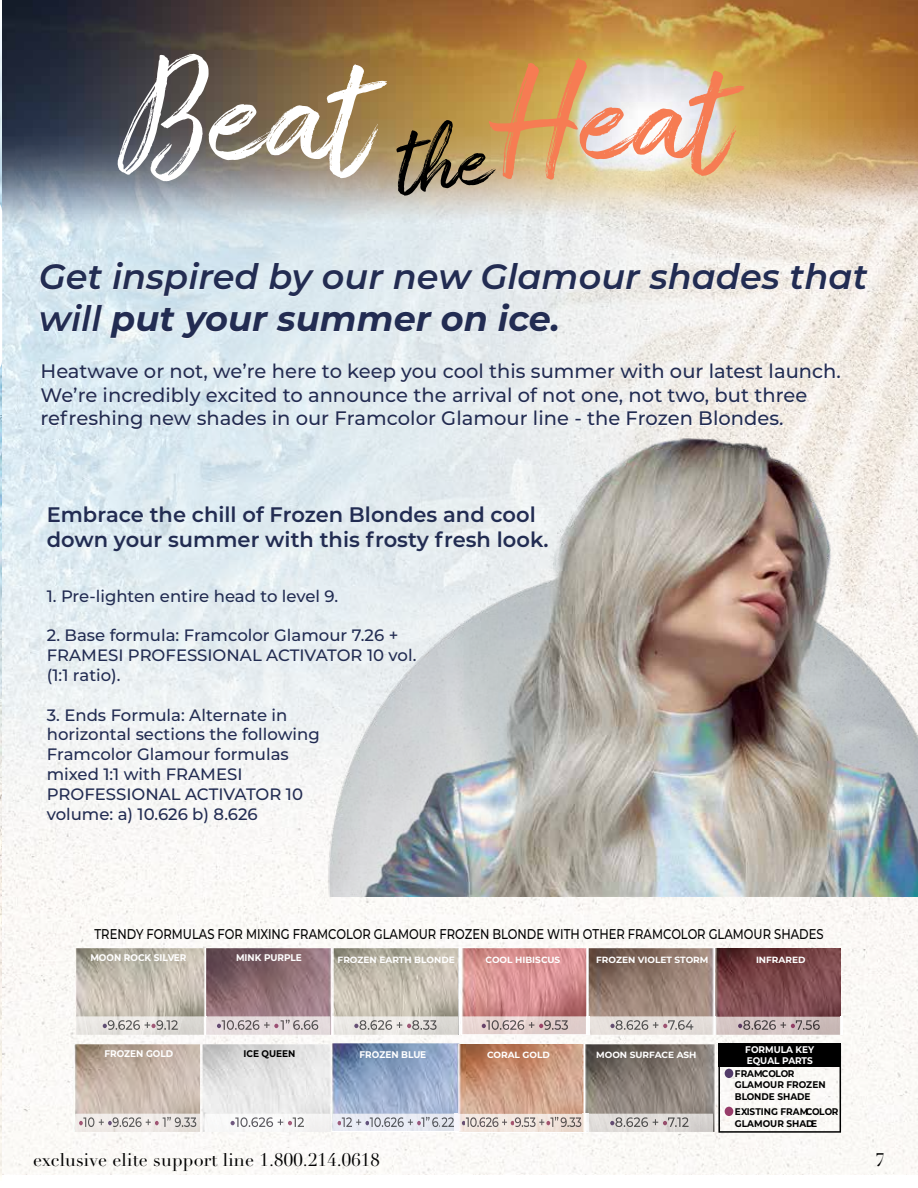
<style>
.page{position:relative;width:918px;height:1188px;background:#fff}
.page>*{position:absolute;margin:0;border:0;box-sizing:border-box;transform-origin:0 0}
.t1{font:156.6px "Amithen";color:#fff}
.t2{font:italic 600 35.1px/42.2px "Montserrat";color:#222c52}
.t3{font:600 21px/25.2px "Montserrat";color:#222c52}
.t4{font:500 19.5px/23.4px "Montserrat";color:#222c52}
.t5{font:18px "Didot LT Pro";letter-spacing:.01em;color:#000}
.t6{font:500 16.5px/19.8px "Montserrat";color:#222c52}
.t7{font:500 14.1px "Montserrat";color:#000;scale:.82 1}
.t8{font:700 9.6px/11.6px "Montserrat";color:#000;scale:.93 1}
.t9{font:700 9.6px/11.6px "Montserrat";color:#fff;scale:.93 1}
.t10{font:700 9px "Montserrat";color:#fff}
.s1{font-size:144.9px;color:#f67c53}
.s2{font-weight:700}
</style>
<div class="page">
<img style="left:2px;top:357px;width:916px;height:817px">
<img style="left:1px;top:0;width:917px;height:357px">
<img style="left:0;top:29px;width:1px;height:1147px">
<img style="left:309px;top:381px;width:609px;height:515px">
<img style="left:75px;top:948px;width:129px;height:87px">
<img style="left:206px;top:948px;width:126px;height:87px">
<img style="left:334px;top:948px;width:253px;height:87px">
<img style="left:458px;top:948px;width:1px;height:86px">
<img style="left:589px;top:948px;width:251px;height:69px">
<img style="left:587px;top:948px;width:2px;height:69px">
<img style="left:73px;top:1044px;width:127px;height:88px">
<img style="left:203px;top:1043px;width:262px;height:89px">
<img style="left:457px;top:1044px;width:125px;height:70px">
<img style="left:582px;top:1044px;width:134px;height:88px">
<img style="left:76px;top:1017px;width:128px;height:18px">
<svg style="left:103px;top:1020px;width:29px;height:10px"></svg>
<img style="left:133px;top:1020px;width:17px;height:10px">
<svg style="left:151px;top:1020px;width:27px;height:10px"></svg>
<img style="left:75px;top:1114px;width:125px;height:18px">
<svg style="left:79px;top:1121px;width:4px;height:4px"></svg>
<img style="left:83px;top:1117px;width:21px;height:10px">
<svg style="left:108px;top:1117px;width:27px;height:10px"></svg>
<img style="left:135px;top:1117px;width:16px;height:10px">
<svg style="left:155px;top:1117px;width:41px;height:10px"></svg>
<img style="left:205px;top:1114px;width:125px;height:18px">
<svg style="left:231px;top:1117px;width:34px;height:10px"></svg>
<img style="left:266px;top:1117px;width:17px;height:10px">
<svg style="left:288px;top:1117px;width:16px;height:10px"></svg>
<hr style="left:333px;top:1131px;width:122px;height:1px;background:#fff">
<img style="left:333px;top:1114px;width:84px;height:17px">
<svg style="left:338px;top:1121px;width:3px;height:4px"></svg>
<img style="left:342px;top:1117px;width:19px;height:10px">
<svg style="left:365px;top:1117px;width:32px;height:10px"></svg>
<img style="left:398px;top:1117px;width:15px;height:10px">
<img style="left:588px;top:1114px;width:125px;height:18px">
<svg style="left:417px;top:1114px;width:171px;height:19px;background:#dcd4d1"></svg>
<svg style="left:610px;top:1117px;width:30px;height:10px"></svg>
<img style="left:641px;top:1117px;width:17px;height:10px">
<svg style="left:663px;top:1117px;width:26px;height:10px"></svg>
<svg style="left:205px;top:1017px;width:1px;height:18px"></svg>
<img style="left:206px;top:1017px;width:124px;height:18px">
<svg style="left:217px;top:1020px;width:35px;height:10px"></svg>
<img style="left:253px;top:1020px;width:17px;height:10px">
<svg style="left:274px;top:1020px;width:29px;height:10px"></svg>
<img style="left:304px;top:1020px;width:14px;height:10px">
<svg style="left:333px;top:1017px;width:1px;height:18px"></svg>
<img style="left:334px;top:1017px;width:124px;height:18px">
<svg style="left:354px;top:1020px;width:30px;height:10px"></svg>
<img style="left:385px;top:1020px;width:17px;height:10px">
<svg style="left:407px;top:1020px;width:30px;height:10px"></svg>
<hr style="left:461px;top:1034px;width:126px;height:1px;background:#fff">
<img style="left:461px;top:1017px;width:126px;height:17px">
<svg style="left:482px;top:1020px;width:34px;height:10px"></svg>
<img style="left:517px;top:1020px;width:17px;height:10px">
<svg style="left:539px;top:1020px;width:29px;height:10px"></svg>
<img style="left:589px;top:1017px;width:251px;height:18px">
<svg style="left:587px;top:1017px;width:2px;height:18px"></svg>
<svg style="left:610px;top:1020px;width:31px;height:10px"></svg>
<img style="left:642px;top:1020px;width:16px;height:10px">
<svg style="left:663px;top:1020px;width:14px;height:10px"></svg>
<img style="left:678px;top:1020px;width:15px;height:10px">
<hr style="left:840px;top:1017px;width:3px;height:18px;background:#fff">
<svg style="left:715px;top:1017px;width:2px;height:18px"></svg>
<svg style="left:738px;top:1020px;width:30px;height:10px"></svg>
<img style="left:769px;top:1020px;width:17px;height:10px">
<svg style="left:791px;top:1020px;width:11px;height:10px"></svg>
<img style="left:803px;top:1020px;width:17px;height:10px">
<div style="left:718px;top:1043px;width:123px;height:24px;background:#000"></div>
<svg style="left:718px;top:1067px;width:123px;height:66px"></svg>
<div style="left:725px;top:1069px;width:8px;height:9px;background:#523b69;border-radius:50%"></div>
<div style="left:725px;top:1107px;width:8px;height:9px;background:#983c69;border-radius:50%"></div>
<svg style="left:0;top:195px;width:2px;height:182px"></svg>
<svg style="left:41px;top:363px;width:799px;height:66px"></svg>
<svg style="left:41px;top:262px;width:826px;height:76px"></svg>
<h1 class="t1" style="left:118px;top:24px;width:611px">Beat <sub>the</sub><span class="s1">Heat</span></h1>
<h2 class="t2" style="left:39px;top:254px;width:830px">Get inspired by our new Glamour shades that will <span class="s2">put your summer on ice.</span></h2>
<p class="t4" style="left:40px;top:359px;width:802px">Heatwave or not, we’re here to keep you cool this summer with our latest launch.<br>We’re incredibly excited to announce the arrival of not one, not two, but three refreshing new shades in our Framcolor Glamour line - the Frozen Blondes.</p>
<p class="t3" style="left:47px;top:501px;width:503px">Embrace the chill of Frozen Blondes and cool down your summer with this frosty fresh look.</p>
<p class="t6" style="left:47px;top:585px;width:293px">1. Pre-lighten entire head to level 9.</p>
<p class="t6" style="left:47px;top:625px;width:371px">2. Base formula: Framcolor Glamour 7.26 +<br>FRAMESI PROFESSIONAL ACTIVATOR 10 vol. (1:1 ratio).</p>
<p class="t6" style="left:47px;top:704px;width:275px">3. Ends Formula: Alternate in horizontal sections the following<br>Framcolor Glamour formulas mixed 1:1 with FRAMESI<br>PROFESSIONAL ACTIVATOR 10 volume: a) 10.626 b) 8.626</p>
<p class="t7" style="left:95px;top:924px;width:891px">TRENDY FORMULAS FOR MIXING FRAMCOLOR GLAMOUR FROZEN BLONDE WITH OTHER FRAMCOLOR GLAMOUR SHADES</p>
<p class="t10" style="left:338px;top:953px;width:119px">FROZEN EARTH BLONDE</p>
<p class="t10" style="left:486px;top:953px;width:76px">COOL HIBISCUS</p>
<p class="t10" style="left:596px;top:953px;width:114px">FROZEN VIOLET STORM</p>
<p class="t10" style="left:756px;top:953px;width:51px">INFRARED</p>
<p class="t9" style="left:90px;top:952px;width:105px">MOON ROCK SILVER</p>
<p class="t9" style="left:236px;top:952px;width:72px">MINK PURPLE</p>
<p class="t9" style="left:104px;top:1047px;width:76px">FROZEN GOLD</p>
<p class="t8" style="left:244px;top:1047px;width:57px">ICE QUEEN</p>
<p class="t9" style="left:359px;top:1048px;width:73px">FROZEN BLUE</p>
<p class="t9" style="left:745px;top:1043px;width:76px">FORMULA KEY<br>EQUAL PARTS</p>
<p class="t10" style="left:487px;top:1049px;width:64px">CORAL GOLD</p>
<p class="t10" style="left:596px;top:1049px;width:102px">MOON SURFACE ASH</p>
<p class="t8" style="left:735px;top:1067px;width:99px">FRAMCOLOR<br>GLAMOUR FROZEN<br>BLONDE SHADE</p>
<p class="t8" style="left:735px;top:1106px;width:113px">EXISTING FRAMCOLOR<br>GLAMOUR SHADE</p>
<p class="t5" style="left:33px;top:1150px;width:348px">exclusive elite support line 1.800.214.0618</p>
<p class="t5" style="left:876px;top:1150px;width:11px">7</p>
</div>
